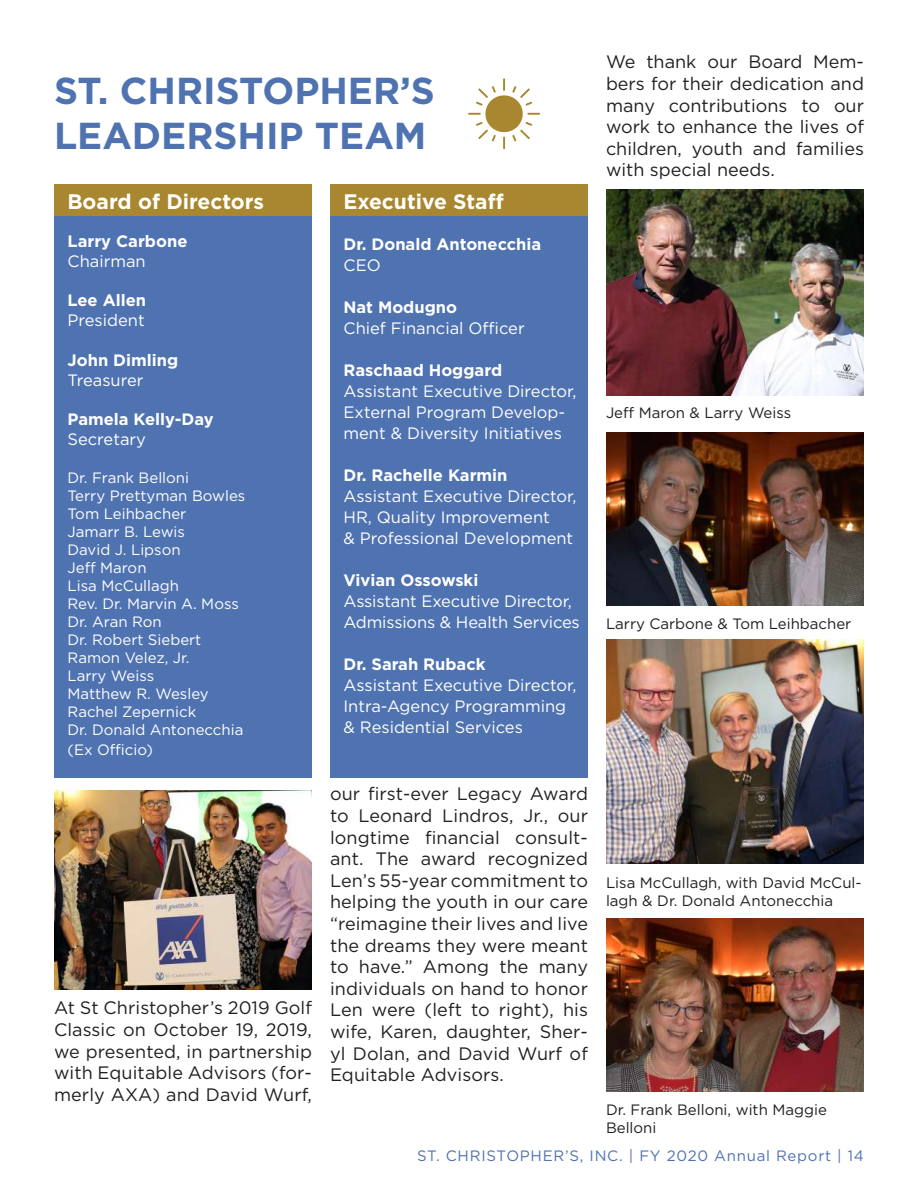
<style>
.page{position:relative;width:918px;height:1188px;background:#fff}
.page>*{position:absolute;margin:0;border:0;box-sizing:border-box;transform-origin:0 0}
.t1{font:700 37.5px/45px "Gotham";color:#4f72b1}
.t2{font:700 21px "Gotham";color:#fff}
.t3{font:18px/21.6px "Gotham";letter-spacing:.005em;color:#231f20;text-align:justify}
.t4{font:16.5px/21px "Gotham";color:#fff}
.t5{font:700 16.5px "Gotham";color:#fff}
.t6{font:15px/18px "Gotham";color:#fff}
.t7{font:15px/18px "Gotham";color:#231f20}
.t8{font:15px "Gotham";letter-spacing:.05em;color:#4f72b1}
</style>
<div class="page">
<div style="left:54px;top:211px;width:258px;height:567px;background:#4f72b1"></div>
<div style="left:330px;top:215px;width:258px;height:563px;background:#4f72b1"></div>
<svg style="left:468px;top:78px;width:72px;height:71px"></svg>
<div style="left:54px;top:185px;width:258px;height:31px;background:#a88730"></div>
<div style="left:330px;top:185px;width:258px;height:31px;background:#a88730"></div>
<img style="left:54px;top:790px;width:258px;height:200px">
<img style="left:606px;top:190px;width:258px;height:205px">
<img style="left:606px;top:433px;width:258px;height:173px">
<img style="left:606px;top:639px;width:258px;height:225px">
<img style="left:606px;top:919px;width:258px;height:173px">
<h1 class="t1" style="left:54px;top:68px;width:382px">ST. CHRISTOPHER’S<br>LEADERSHIP TEAM</h1>
<p class="t2" style="left:68px;top:187px;width:198px">Board of Directors</p>
<p class="t2" style="left:344px;top:187px;width:162px">Executive Staff</p>
<p class="t5" style="left:68px;top:230px;width:121px">Larry Carbone</p>
<p class="t4" style="left:68px;top:250px;width:80px">Chairman</p>
<p class="t5" style="left:68px;top:290px;width:80px">Lee Allen</p>
<p class="t4" style="left:68px;top:309px;width:79px">President</p>
<p class="t5" style="left:68px;top:349px;width:112px">John Dimling</p>
<p class="t4" style="left:68px;top:369px;width:78px">Treasurer</p>
<p class="t5" style="left:68px;top:408px;width:148px">Pamela Kelly-Day</p>
<p class="t4" style="left:68px;top:428px;width:80px">Secretary</p>
<p class="t6" style="left:68px;top:468px;width:179px">Dr. Frank Belloni<br>Terry Prettyman Bowles<br>Tom Leihbacher<br>Jamarr B. Lewis<br>David J. Lipson<br>Jeff Maron<br>Lisa McCullagh<br>Rev. Dr. Marvin A. Moss<br>Dr. Aran Ron<br>Dr. Robert Siebert<br>Ramon Velez, Jr.<br>Larry Weiss<br>Matthew R. Wesley<br>Rachel Zepernick<br>Dr. Donald Antonecchia</p>
<p class="t6" style="left:68px;top:740px;width:87px">(Ex Officio)</p>
<p class="t3" style="left:54px;top:997px;width:260px">At St Christopher’s 2019 Golf Classic on October 19, 2019, we presented, in partnership with Equitable Advisors (for&shy;merly AXA) and David Wurf,</p>
<p class="t5" style="left:344px;top:233px;width:199px">Dr. Donald Antonecchia</p>
<p class="t4" style="left:344px;top:254px;width:39px">CEO</p>
<p class="t5" style="left:344px;top:296px;width:115px">Nat Modugno</p>
<p class="t4" style="left:344px;top:317px;width:183px">Chief Financial Officer</p>
<p class="t5" style="left:344px;top:359px;width:160px">Raschaad Hoggard</p>
<p class="t4" style="left:344px;top:380px;width:234px">Assistant Executive Director,<br>External Program Develop&shy;ment &amp; Diversity Initiatives</p>
<p class="t5" style="left:344px;top:464px;width:166px">Dr. Rachelle Karmin</p>
<p class="t4" style="left:344px;top:485px;width:234px">Assistant Executive Director,<br>HR, Quality Improvement<br>&amp; Professional Development</p>
<p class="t5" style="left:344px;top:569px;width:136px">Vivian Ossowski</p>
<p class="t4" style="left:344px;top:590px;width:238px">Assistant Executive Director,<br>Admissions &amp; Health Services</p>
<p class="t5" style="left:344px;top:653px;width:144px">Dr. Sarah Ruback</p>
<p class="t4" style="left:344px;top:674px;width:234px">Assistant Executive Director,<br>Intra-Agency Programming &amp; Residential Services</p>
<p class="t3" style="left:330px;top:783px;width:260px">our first-ever Legacy Award to Leonard Lindros, Jr., our longtime financial consult&shy;ant. The award recognized Len’s 55-year commitment to helping the youth in our care “reimagine their lives and live the dreams they were meant to have.” Among the many individuals on hand to honor Len were (left to right), his wife, Karen, daughter, Sher&shy;yl Dolan, and David Wurf of Equitable Advisors.</p>
<p class="t3" style="left:606px;top:51px;width:260px">We thank our Board Mem&shy;bers for their dedication and many contributions to our work to enhance the lives of children, youth and families with special needs.</p>
<p class="t7" style="left:606px;top:403px;width:187px">Jeff Maron &amp; Larry Weiss</p>
<p class="t7" style="left:606px;top:614px;width:247px">Larry Carbone &amp; Tom Leihbacher</p>
<p class="t7" style="left:606px;top:874px;width:257px">Lisa McCullagh, with David McCul&shy;lagh &amp; Dr. Donald Antonecchia</p>
<p class="t7" style="left:606px;top:1100px;width:222px">Dr. Frank Belloni, with Maggie<br>Belloni</p>
<p class="t8" style="left:417px;top:1146px;width:448px">ST. CHRISTOPHER’S, INC. | FY 2020 Annual Report | 14</p>
</div>
